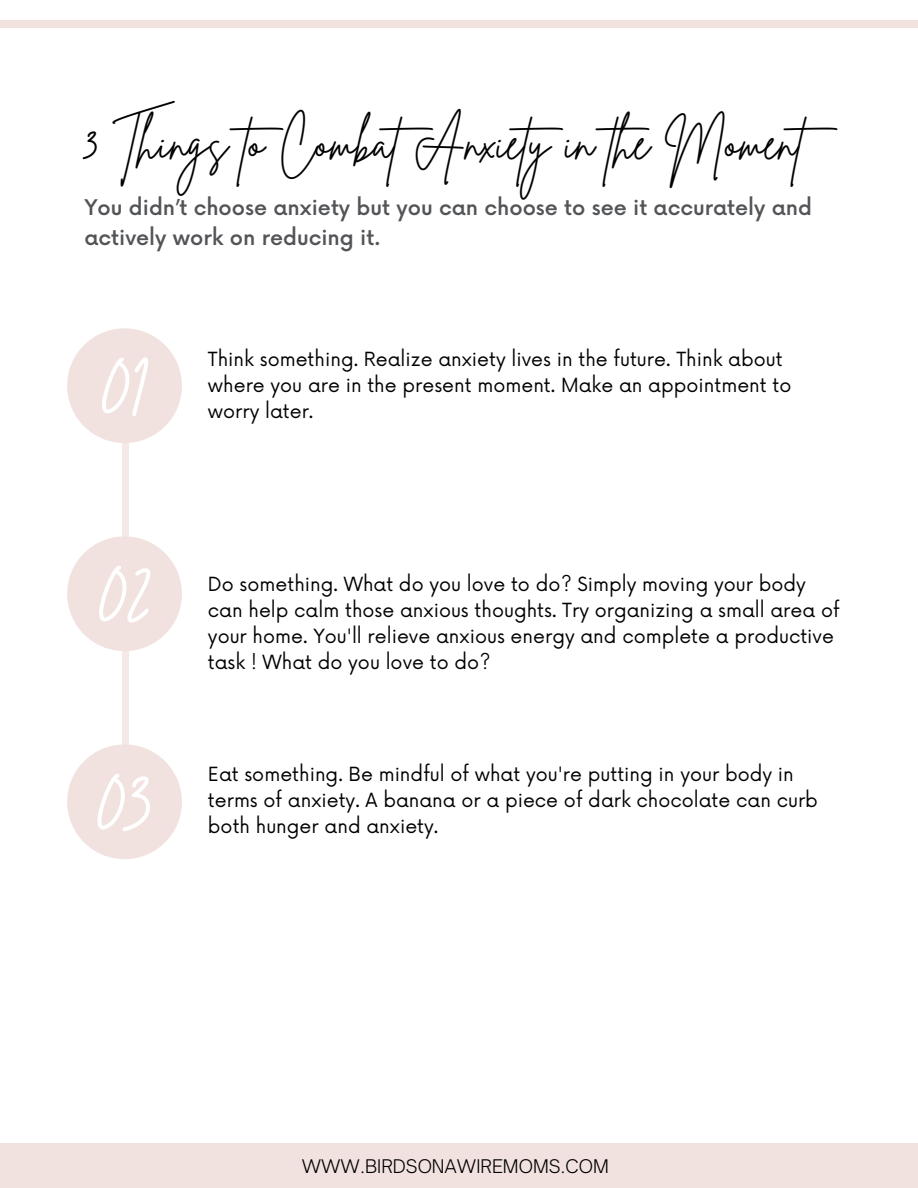
<style>
.page{position:relative;width:918px;height:1188px;background:#fff}
.page>*{position:absolute;margin:0;border:0;box-sizing:border-box;transform-origin:0 0}
.t1{font:94.65px/208px "Brittany Signature";color:#fff;text-align:justify}
.t2{font:48px "Brittany Signature";color:#000}
.t3{font:500 21px/29.2px "Now";color:#525457}
.t4{font:19.05px/25.8px "Now";color:#000}
.t5{font:300 18px "Open Sauce One";color:#000}
</style>
<div class="page">
<div style="left:0;top:20px;width:918px;height:8px;background:#f1e2df"></div>
<div style="left:0;top:1143px;width:918px;height:45px;background:#f1e2df"></div>
<div style="left:122px;top:434px;width:7px;height:423px;background:#f4e9e7"></div>
<div style="left:67px;top:328px;width:115px;height:115px;background:#f1e2df;border-radius:50%"></div>
<div style="left:67px;top:536px;width:115px;height:115px;background:#f1e2df;border-radius:50%"></div>
<div style="left:67px;top:744px;width:115px;height:115px;background:#f1e2df;border-radius:50%"></div>
<h2 class="t2" style="left:84px;top:112px;width:768px">3 Things to CombatAnxiety in the Moment</h2>
<p class="t3" style="left:84px;top:195px;width:729px">You didn’t choose anxiety but you can choose to see it accurately and actively work on reducing it.</p>
<h1 class="t1" style="left:97px;top:281px;width:58px">01<br>02<br>03</h1>
<p class="t4" style="left:208px;top:347px;width:585px">Think something. Realize anxiety lives in the future. Think about where you are in the present moment. Make an appointment to worry later.</p>
<p class="t4" style="left:208px;top:573px;width:633px">Do something. What do you love to do? Simply moving your body can help calm those anxious thoughts. Try organizing a small area of your home. You'll relieve anxious energy and complete a productive task ! What do you love to do?</p>
<p class="t4" style="left:208px;top:762px;width:611px">Eat something. Be mindful of what you're putting in your body in terms of anxiety. A banana or a piece of dark chocolate can curb both hunger and anxiety.</p>
<p class="t5" style="left:302px;top:1155px;width:309px">WWW.BIRDSONAWIREMOMS.COM</p>
</div>
